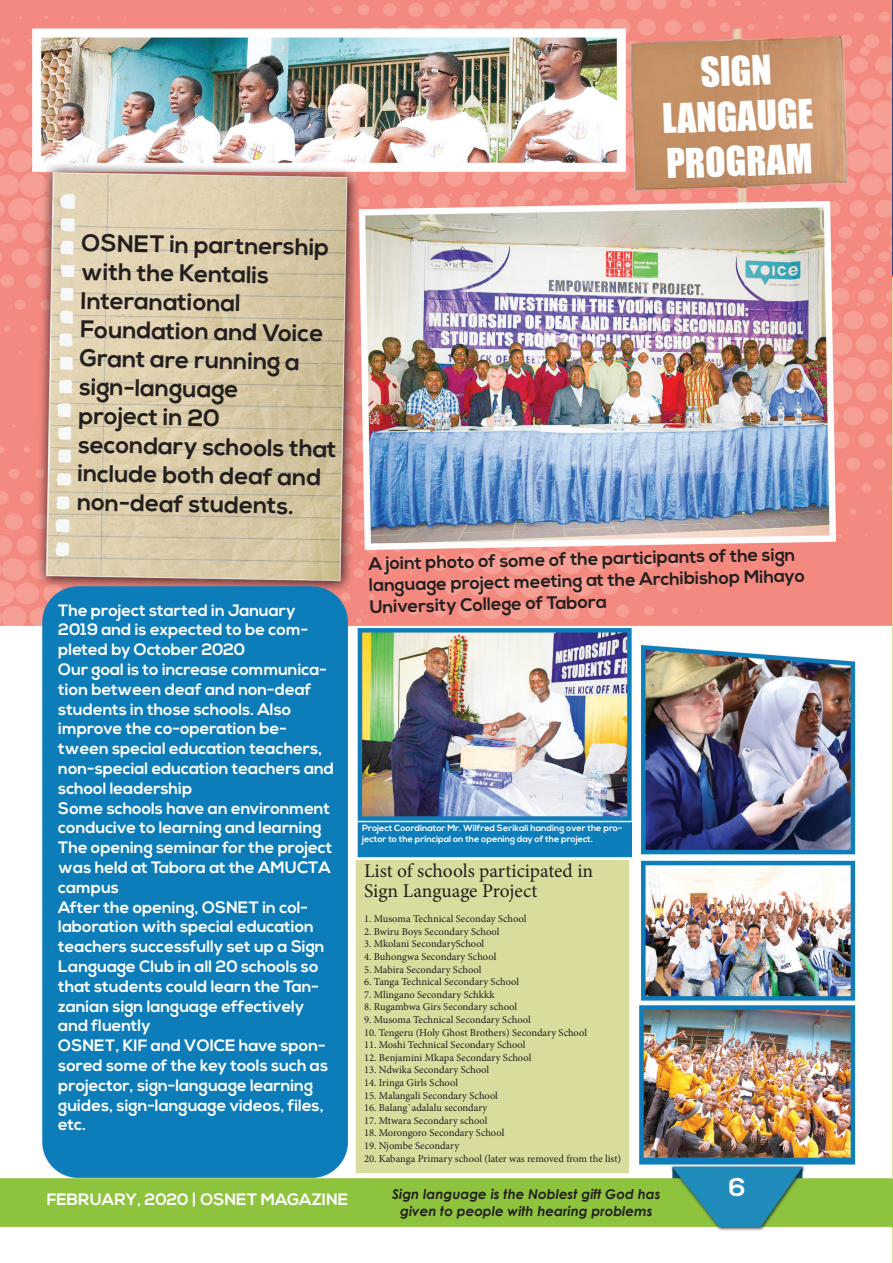
<style>
.page{position:relative;width:893px;height:1263px;background:#fff}
.page>*{position:absolute;margin:0;border:0;box-sizing:border-box;transform-origin:0 0}
.t1{font:37.5px "Impact";color:#fff}
.t2{font:700 25.5px "Nexa";color:#fff}
.t3{font:700 24px/28.8px "Nexa";color:#231f20}
.t4{font:19.5px/19.5px "Minion Pro";color:#231f20}
.t5{font:700 18px "Nexa";color:#231f20}
.t6{font:700 16.5px/19.8px "Nexa";color:#fff}
.t7{font:italic 700 13.5px "Century Gothic";color:#231f20}
.t8{font:10.5px "Minion Pro";color:#231f20}
.t9{font:700 9px/10.8px "Nexa";color:#fff}
</style>
<div class="page">
<img style="left:0;top:0;width:893px;height:1263px">
<p class="t1" style="left:700px;top:43px;width:73px;rotate:-2deg">SIGN</p>
<p class="t1" style="left:661px;top:90px;width:153px;rotate:-2deg">LANGAUGE</p>
<p class="t1" style="left:665px;top:135px;width:148px;rotate:-2deg">PROGRAM</p>
<p class="t3" style="left:82px;top:229px;width:249px;rotate:1deg">OSNET in partnership with the Kentalis</p>
<p class="t3" style="left:81px;top:287px;width:162px;rotate:1deg">Interanational</p>
<p class="t3" style="left:80px;top:316px;width:245px;rotate:1deg">Foundation and Voice<br>Grant are running a</p>
<p class="t3" style="left:79px;top:373px;width:161px;rotate:1deg">sign-language</p>
<p class="t3" style="left:79px;top:402px;width:143px;rotate:1deg">project in 20</p>
<p class="t3" style="left:78px;top:431px;width:260px;rotate:1deg">secondary schools that</p>
<p class="t3" style="left:78px;top:459px;width:245px;rotate:1deg">include both deaf and non-deaf students.</p>
<p class="t6" style="left:58px;top:600px;width:252px">The project started in January<br>2019 and is expected to be com&shy;pleted by October 2020</p>
<p class="t6" style="left:58px;top:660px;width:277px">Our goal is to increase communica&shy;tion between deaf and non-deaf students in those schools. Also improve the co-operation be&shy;tween special education teachers, non-special education teachers and school leadership</p>
<p class="t6" style="left:58px;top:798px;width:273px">Some schools have an environment conducive to learning and learning</p>
<p class="t6" style="left:58px;top:838px;width:276px;text-align:justify">The opening seminar for the project was held at Tabora at the AMUCTA campus</p>
<p class="t6" style="left:58px;top:897px;width:268px">After the opening, OSNET in col&shy;laboration with special education teachers successfully set up a Sign<br>Language Club in all 20 schools so that students could learn the Tan&shy;zanian sign language effectively and fluently</p>
<p class="t6" style="left:58px;top:1036px;width:271px">OSNET, KIF and VOICE have spon&shy;sored some of the key tools such as projector, sign-language learning guides, sign-language videos, files, etc.</p>
<p class="t6" style="left:47px;top:1190px;width:303px">FEBRUARY, 2020 | OSNET MAGAZINE</p>
<p class="t5" style="left:368px;top:552px;width:428px;rotate:-1deg">A joint photo of some of the participants of the sign</p>
<p class="t5" style="left:369px;top:574px;width:438px;rotate:-1deg">language project meeting at the Archibishop Mihayo</p>
<p class="t5" style="left:369px;top:596px;width:239px;rotate:-1deg">University College of Tabora</p>
<p class="t9" style="left:362px;top:823px;width:261px">Project Coordinator Mr. Wilfred Serikali handing over the pro&shy;jector to the principal on the opening day of the project.</p>
<p class="t4" style="left:364px;top:861px;width:231px">List of schools participated in<br>Sign Language Project</p>
<p class="t8" style="left:364px;top:912px;width:164px">1. Musoma Technical Seconday School</p>
<p class="t8" style="left:364px;top:924px;width:137px">2. Bwiru Boys Secondary School</p>
<p class="t8" style="left:364px;top:937px;width:122px">3. Mkolani SecondarySchool</p>
<p class="t8" style="left:364px;top:949px;width:134px">4. Buhongwa Secondary School</p>
<p class="t8" style="left:364px;top:962px;width:119px">5. Mabira Secondary School</p>
<p class="t8" style="left:364px;top:975px;width:157px">6. Tanga Technical Secondary School</p>
<p class="t8" style="left:364px;top:987px;width:132px">7. Mlingano Secondary Schkkk</p>
<p class="t8" style="left:364px;top:1000px;width:155px">8. Rugambwa Girs Secondary school</p>
<p class="t8" style="left:364px;top:1012px;width:168px">9. Musoma Technical Secondary School</p>
<p class="t8" style="left:364px;top:1025px;width:224px">10. Tengeru (Holy Ghost Brothers) Secondary School</p>
<p class="t8" style="left:364px;top:1038px;width:163px">11. Moshi Technical Secondary School</p>
<p class="t8" style="left:364px;top:1050px;width:169px">12. Benjamini Mkapa Secondary School</p>
<p class="t8" style="left:364px;top:1063px;width:127px">13. Ndwika Secondary School</p>
<p class="t8" style="left:364px;top:1075px;width:96px">14. Iringa Girls School</p>
<p class="t8" style="left:364px;top:1088px;width:135px">15. Malangali Secondary School</p>
<p class="t8" style="left:364px;top:1101px;width:125px">16. Balang`adalalu secondary</p>
<p class="t8" style="left:364px;top:1113px;width:125px">17. Mtwara Secondary school</p>
<p class="t8" style="left:364px;top:1126px;width:142px">18. Morongoro Secondary School</p>
<p class="t8" style="left:364px;top:1138px;width:97px">19. Njombe Secondary</p>
<p class="t8" style="left:364px;top:1151px;width:259px">20. Kabanga Primary school (later was removed from the list)</p>
<p class="t7" style="left:392px;top:1184px;width:270px">Sign language is the Noblest gift God has</p>
<p class="t2" style="left:729px;top:1173px;width:18px">6</p>
<p class="t7" style="left:400px;top:1200px;width:254px">given to people with hearing problems</p>
</div>
